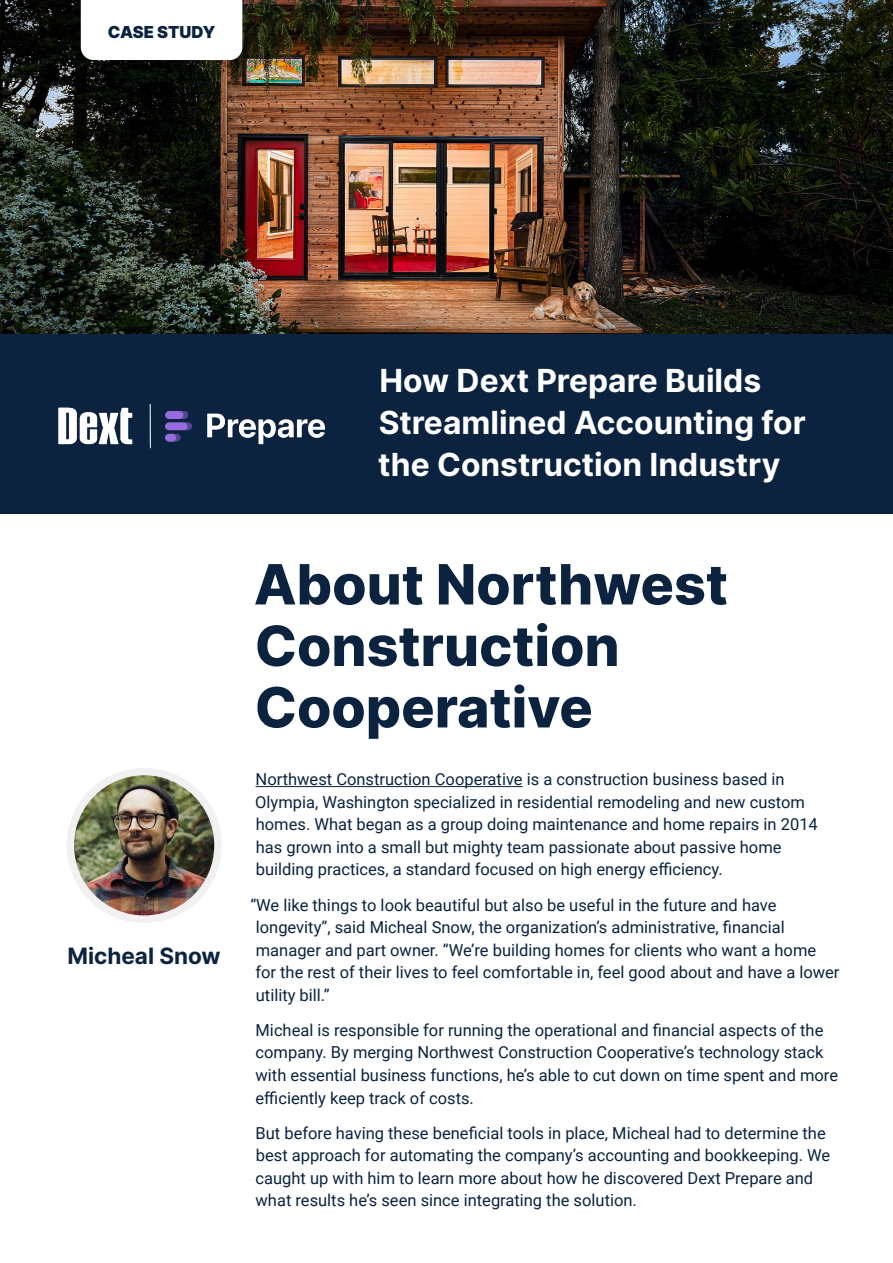
<style>
.page{position:relative;width:893px;height:1263px;background:#fff}
.page>*{position:absolute;margin:0;border:0;box-sizing:border-box;transform-origin:0 0}
.t1{font:800 55.5px/61.5px "Inter";color:#0b233f}
.t2{font:700 31.8px/42px "Inter";color:#fff}
.t3{font:700 22.5px "Inter";color:#0b233f}
.t4{font:16.5px/22.5px "Roboto";color:#0b233f}
.t5{font:900 16.5px "Inter";color:#0b233f}
</style>
<div class="page">
<img style="left:0;top:0;width:893px;height:334px">
<div style="left:0;top:334px;width:893px;height:179px;background:#0b233f"></div>
<svg style="left:81px;top:0;width:161px;height:60px"></svg>
<img style="left:72px;top:773px;width:141px;height:141px">
<div style="left:67px;top:768px;width:155px;height:155px;border:8px solid #f1f1f2;border-radius:50%"></div>
<hr style="left:256px;top:786px;width:267px;height:1px;background:#0b233f">
<img style="left:58px;top:404px;width:268px;height:45px">
<p class="t5" style="left:108px;top:20px;width:109px">CASE STUDY</p>
<h2 class="t2" style="left:378px;top:358px;width:429px">How Dext Prepare Builds<br>Streamlined Accounting for the Construction Industry</h2>
<h3 class="t3" style="left:67px;top:939px;width:155px">Micheal Snow</h3>
<h1 class="t1" style="left:254px;top:552px;width:476px">About Northwest<br>Construction<br>Cooperative</h1>
<p class="t4" style="left:255px;top:768px;width:564px">Northwest Construction Cooperative is a construction business based in Olympia, Washington specialized in residential remodeling and new custom homes. What began as a group doing maintenance and home repairs in 2014 has grown into a small but mighty team passionate about passive home building practices, a standard focused on high energy efficiency.</p>
<p class="t4" style="left:255px;top:893px;width:586px;text-indent:-5px">“We like things to look beautiful but also be useful in the future and have longevity”, said Micheal Snow, the organization’s administrative, financial manager and part owner. “We’re building homes for clients who want a home for the rest of their lives to feel comfortable in, feel good about and have a lower utility bill.”</p>
<p class="t4" style="left:256px;top:1018px;width:584px">Micheal is responsible for running the operational and financial aspects of the company. By merging Northwest Construction Cooperative’s technology stack with essential business functions, he’s able to cut down on time spent and more efficiently keep track of costs.</p>
<p class="t4" style="left:256px;top:1121px;width:576px">But before having these beneficial tools in place, Micheal had to determine the best approach for automating the company’s accounting and bookkeeping. We caught up with him to learn more about how he discovered Dext Prepare and what results he’s seen since integrating the solution.</p>
</div>
